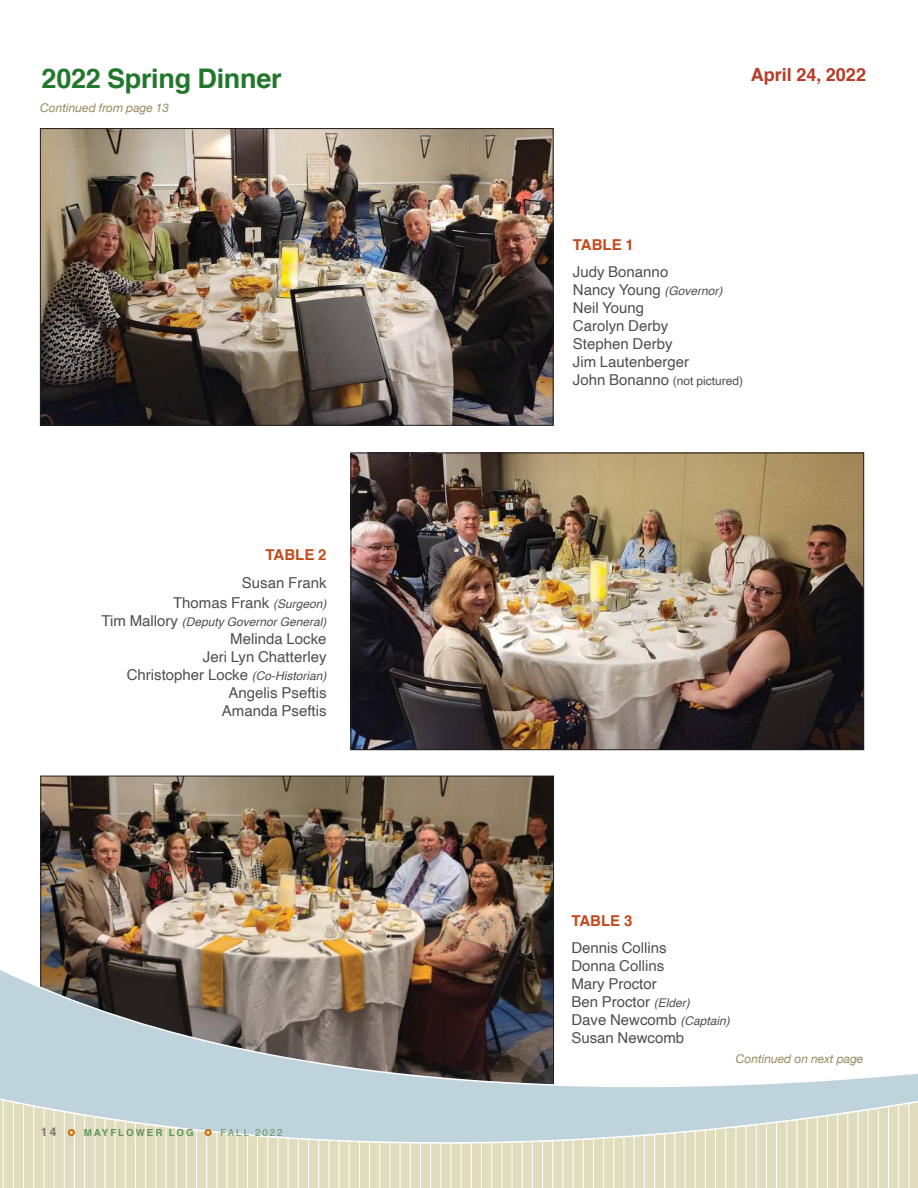
<style>
.page{position:relative;width:918px;height:1188px;background:#fff}
.page>*{position:absolute;margin:0;border:0;box-sizing:border-box;transform-origin:0 0}
.t1{font:700 27px "Helvetica";letter-spacing:-.01em;color:#22772c}
.t2{font:700 18px "Helvetica";color:#b73b25}
.t3{font:15px/18px "Helvetica";color:#4e4f51;text-align:right}
.t4{font:700 15px "Helvetica";color:#c4481a}
.t5{font:italic 12px "Helvetica Neue";color:#94885e}
.t6{font:italic 12px "Helvetica";color:#4e4f51}
.t7{font:12px "Helvetica";color:#4e4f51}
.t8{font:700 12px "Helvetica";color:#7e756f}
.t9{font:700 9.75px "Helvetica";letter-spacing:.2em;color:#61965b}
.t10{font:9.75px "Helvetica";letter-spacing:.2em;color:#61965b}
.s1{font-style:italic;font-size:12px}
.s2{font-style:normal;font-size:15px}
.s3{font-size:15px}
</style>
<div class="page">
<img style="left:43px;top:778px;width:509px;height:126px">
<img style="left:353px;top:455px;width:509px;height:293px">
<div style="left:351px;top:453px;width:513px;height:297px;border:1px solid #221f1f"></div>
<svg style="left:0;top:904px;width:918px;height:284px"></svg>
<img style="left:42px;top:130px;width:509px;height:293px">
<div style="left:40px;top:128px;width:513px;height:297px;border:1px solid #221f1f"></div>
<div style="left:68px;top:1129px;width:7px;height:7px;border:2px solid #cb7616;border-radius:50%"></div>
<div style="left:204px;top:1129px;width:8px;height:7px;border:2px solid #cb7616;border-radius:50%"></div>
<h1 class="t1" style="left:42px;top:68px;width:241px">2022 Spring Dinner</h1>
<p class="t2" style="left:751px;top:68px;width:117px">April 24, 2022</p>
<p class="t5" style="left:40px;top:103px;width:131px">Continued from page 13</p>
<p class="t4" style="left:266px;top:548px;width:62px">TABLE 2</p>
<p class="t3" style="left:173px;top:574px;width:155px;line-height:19.5px">Susan Frank<br>Thomas Frank <span class="s1">(Surgeon)</span></p>
<p class="t6" style="left:102px;top:617px;width:226px"><span class="s2">Tim Mallory</span> (Deputy Governor General)</p>
<p class="t3" style="left:127px;top:630px;width:201px">Melinda Locke<br>Jeri Lyn Chatterley<br>Christopher Locke <span class="s1">(Co-Historian)<br></span>Angelis Pseftis<br>Amanda Pseftis</p>
<p class="t8" style="left:41px;top:1127px;width:17px">14</p>
<p class="t9" style="left:84px;top:1129px;width:111px">MAYFLOWER LOG</p>
<p class="t10" style="left:220px;top:1129px;width:64px">FALL 2022</p>
<p class="t4" style="left:573px;top:239px;width:62px">TABLE 1</p>
<p class="t3" style="left:573px;top:264px;width:151px;text-align:left">Judy Bonanno<br>Nancy Young <span class="s1">(Governor)<br></span>Neil Young<br>Carolyn Derby<br>Stephen Derby<br>Jim Lautenberger</p>
<p class="t7" style="left:573px;top:376px;width:172px"><span class="s3">John Bonanno</span> (not pictured)</p>
<p class="t4" style="left:571px;top:915px;width:62px">TABLE 3</p>
<p class="t3" style="left:571px;top:940px;width:160px;text-align:left">Dennis Collins<br>Donna Collins<br>Mary Proctor<br>Ben Proctor <span class="s1">(Elder)<br></span>Dave Newcomb <span class="s1">(Captain)<br></span>Susan Newcomb</p>
<p class="t5" style="left:736px;top:1054px;width:129px">Continued on next page</p>
</div>
